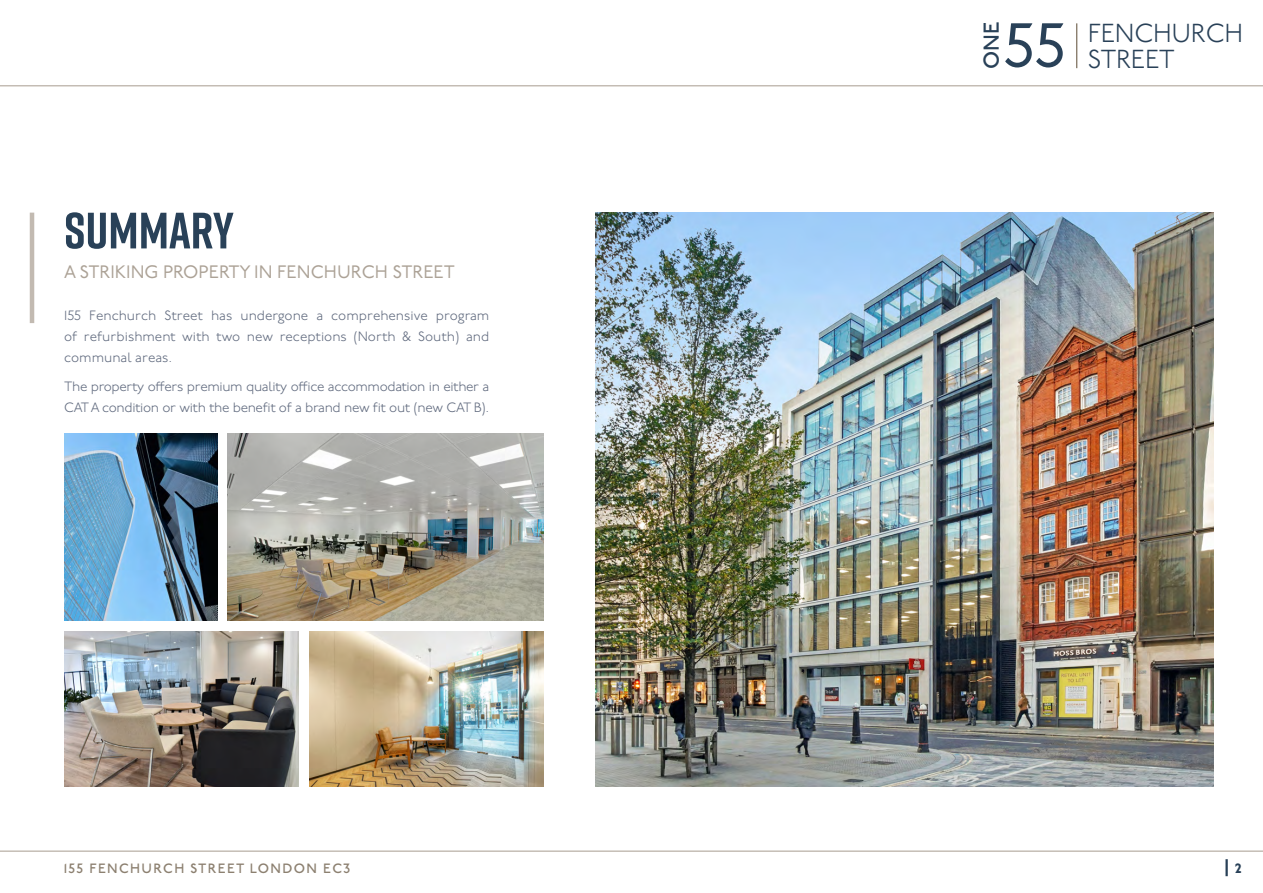
<style>
.page{position:relative;width:1263px;height:893px;background:#fff}
.page>*{position:absolute;margin:0;border:0;box-sizing:border-box;transform-origin:0 0}
.t1{font:61.8px "P22 Underground";color:#294158}
.t2{font:700 51px "Rift";color:#294158}
.t3{font:300 25.95px/26px "P22 Underground";letter-spacing:-.015em;color:#294158}
.t4{font:500 21.6px "P22 Underground";color:#294158}
.t5{font:18px "P22 Underground";color:#aca296}
.t6{font:300 13.5px/21px "P22 Underground";letter-spacing:-.025em;color:#616b7f;text-align:justify}
.t7{font:500 13.5px "P22 Underground";letter-spacing:.1em;color:#8c8070}
.t8{font:800 13.5px "P22 Underground";color:#294158}
</style>
<div class="page">
<hr style="left:30px;top:213px;width:4px;height:110px;background:#c2bab1">
<hr style="left:1076px;top:23px;width:1px;height:45px;background:#8c8070">
<hr style="left:0;top:850px;width:1263px;height:2px;background:#c2bab1">
<hr style="left:1225px;top:859px;width:3px;height:17px;background:#294158">
<hr style="left:0;top:85px;width:1263px;height:1px;background:#c2bab1">
<img style="left:595px;top:213px;width:618px;height:574px">
<img style="left:64px;top:631px;width:235px;height:156px">
<img style="left:309px;top:631px;width:235px;height:156px">
<img style="left:228px;top:433px;width:315px;height:188px">
<img style="left:64px;top:433px;width:153px;height:188px">
<h2 class="t2" style="left:64px;top:194px;width:171px">SUMMARY</h2>
<h3 class="t5" style="left:64px;top:262px;width:392px">A STRIKING PROPERTY IN FENCHURCH STREET</h3>
<p class="t6" style="left:64px;top:305px;width:427px">155 Fenchurch Street has undergone a comprehensive program of refurbishment with two new receptions (North &amp; South) and communal areas.</p>
<p class="t6" style="left:64px;top:377px;width:427px">The property offers premium quality office accommodation in either a<br>CAT A condition or with the benefit of a brand new fit out (new CAT B).</p>
<h3 class="t4" style="left:979px;top:69px;width:48px;rotate:-90deg">ONE</h3>
<h1 class="t1" style="left:1003px;top:11px;width:63px">55</h1>
<h3 class="t3" style="left:1088px;top:21px;width:157px">FENCHURCH<br>STREET</h3>
<p class="t7" style="left:64px;top:860px;width:288px">155 FENCHURCH STREET LONDON EC3</p>
<p class="t8" style="left:1235px;top:860px;width:8px">2</p>
</div>
